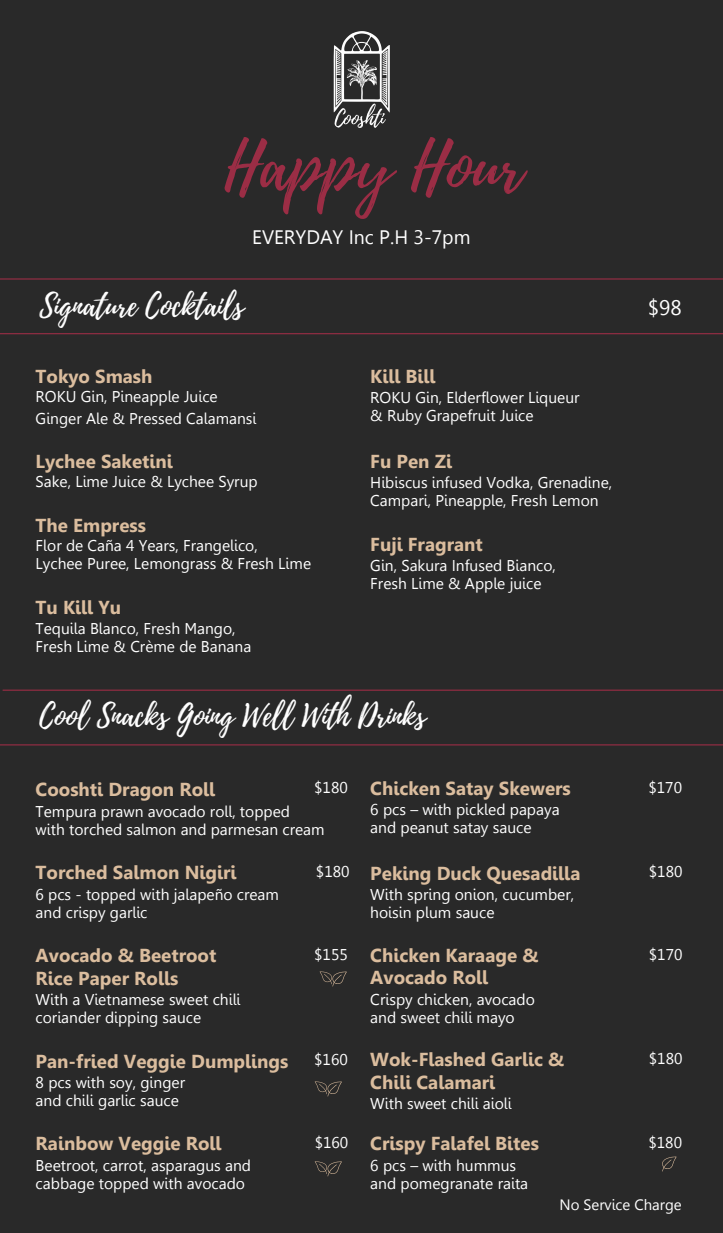
<style>
.page{position:relative;width:723px;height:1233px;background:#292929}
.page>*{position:absolute;margin:0;border:0;box-sizing:border-box;transform-origin:0 0}
.t1{font:67.5px "Playlist Script";color:#9b2d45}
.t2{font:30px "Playlist Script";color:#fff}
.t3{font:21px "Gisha";color:#fff}
.t4{font:19.5px "Gisha";color:#fff}
.t5{font:700 18.75px/22.5px "Gisha";color:#dbbd9e}
.t6{font:15.6px/18px "Gisha";color:#fff}
.t7{font:15px "Gisha";color:#fff}
</style>
<div class="page">
<svg style="left:662px;top:1156px;width:14px;height:15px"></svg>
<hr style="left:0;top:278px;width:723px;height:2px;background:#9b2d45">
<hr style="left:0;top:333px;width:723px;height:1px;background:#9b2d45">
<svg style="left:315px;top:1081px;width:27px;height:15px"></svg>
<svg style="left:315px;top:1161px;width:27px;height:15px"></svg>
<hr style="left:3px;top:690px;width:720px;height:1px;background:#9b2d45">
<hr style="left:0;top:744px;width:723px;height:1px;background:#9b2d45">
<svg style="left:320px;top:971px;width:27px;height:15px"></svg>
<img style="left:333px;top:31px;width:57px;height:97px">
<p class="t1" style="left:225px;top:118px;width:300px">Happy Hour</p>
<p class="t4" style="left:252px;top:225px;width:220px">EVERYDAY Inc P.H 3-7pm</p>
<h3 class="t2" style="left:40px;top:285px;width:206px">Signature Cocktails</h3>
<h4 class="t5" style="left:36px;top:365px;width:118px">Tokyo Smash</h4>
<p class="t6" style="left:36px;top:388px;width:183px">ROKU Gin, Pineapple Juice</p>
<h4 class="t6" style="left:36px;top:409px;width:222px">Ginger Ale &amp; Pressed Calamansi</h4>
<h4 class="t5" style="left:370px;top:365px;width:67px">Kill Bill</h4>
<p class="t6" style="left:370px;top:389px;width:211px">ROKU Gin, Elderflower Liqueur</p>
<p class="t6" style="left:370px;top:407px;width:165px">&amp; Ruby Grapefruit Juice</p>
<p class="t5" style="left:36px;top:450px;width:139px">Lychee Saketini</p>
<h2 class="t5" style="left:370px;top:450px;width:83px">Fu Pen Zi</h2>
<p class="t6" style="left:370px;top:473px;width:243px">Hibiscus infused Vodka, Grenadine,<br>Campari, Pineapple, Fresh Lemon</p>
<p class="t6" style="left:36px;top:473px;width:224px">Sake, Lime Juice &amp; Lychee Syrup</p>
<h4 class="t5" style="left:36px;top:514px;width:112px">The Empress</h4>
<p class="t6" style="left:36px;top:537px;width:224px">Flor de Caña 4 Years, Frangelico,</p>
<p class="t6" style="left:36px;top:555px;width:277px">Lychee Puree, Lemongrass &amp; Fresh Lime</p>
<p class="t5" style="left:36px;top:596px;width:87px">Tu Kill Yu</p>
<p class="t6" style="left:36px;top:619px;width:201px">Tequila Blanco, Fresh Mango,</p>
<h4 class="t6" style="left:36px;top:637px;width:217px">Fresh Lime &amp; Crème de Banana</h4>
<p class="t5" style="left:370px;top:533px;width:114px">Fuji Fragrant</p>
<p class="t6" style="left:370px;top:556px;width:187px">Gin, Sakura Infused Bianco,</p>
<p class="t6" style="left:370px;top:574px;width:173px">Fresh Lime &amp; Apple juice</p>
<p class="t2" style="left:40px;top:694px;width:388px">Cool Snacks Going Well With Drinks</p>
<p class="t6" style="left:314px;top:779px;width:35px">$180</p>
<p class="t5" style="left:36px;top:779px;width:181px">Cooshti Dragon Roll</p>
<p class="t6" style="left:36px;top:802px;width:256px">Tempura prawn avocado roll, topped</p>
<p class="t6" style="left:36px;top:820px;width:290px">with torched salmon and parmesan cream</p>
<p class="t5" style="left:36px;top:862px;width:202px">Torched Salmon Nigiri</p>
<p class="t6" style="left:36px;top:885px;width:245px">6 pcs - topped with jalapeño cream</p>
<p class="t6" style="left:36px;top:903px;width:113px">and crispy garlic</p>
<p class="t5" style="left:36px;top:945px;width:182px">Avocado &amp; Beetroot</p>
<p class="t5" style="left:36px;top:967px;width:144px">Rice Paper Rolls</p>
<p class="t6" style="left:36px;top:991px;width:206px">With a Vietnamese sweet chili</p>
<p class="t6" style="left:36px;top:1009px;width:167px">coriander dipping sauce</p>
<p class="t5" style="left:36px;top:1050px;width:254px">Pan-fried Veggie Dumplings</p>
<p class="t6" style="left:36px;top:1073px;width:151px">8 pcs with soy, ginger and chili garlic sauce</p>
<p class="t5" style="left:36px;top:1133px;width:187px">Rainbow Veggie Roll</p>
<h4 class="t6" style="left:36px;top:1156px;width:217px">Beetroot, carrot, asparagus and</h4>
<p class="t6" style="left:36px;top:1174px;width:211px">cabbage topped with avocado</p>
<p class="t6" style="left:316px;top:863px;width:35px">$180</p>
<p class="t6" style="left:314px;top:946px;width:35px">$155</p>
<p class="t6" style="left:314px;top:1051px;width:35px">$160</p>
<p class="t6" style="left:315px;top:1134px;width:35px">$160</p>
<p class="t5" style="left:370px;top:777px;width:202px">Chicken Satay Skewers</p>
<p class="t6" style="left:370px;top:801px;width:191px">6 pcs – with pickled papaya and peanut satay sauce</p>
<p class="t5" style="left:370px;top:862px;width:212px">Peking Duck Quesadilla</p>
<p class="t6" style="left:370px;top:886px;width:205px">With spring onion, cucumber,</p>
<p class="t6" style="left:370px;top:904px;width:126px">hoisin plum sauce</p>
<p class="t5" style="left:370px;top:944px;width:170px">Chicken Karaage &amp;</p>
<h5 class="t5" style="left:370px;top:967px;width:119px">Avocado Roll</h5>
<p class="t6" style="left:370px;top:990px;width:166px">Crispy chicken, avocado</p>
<p class="t6" style="left:370px;top:1008px;width:146px">and sweet chili mayo</p>
<h5 class="t5" style="left:370px;top:1049px;width:195px">Wok-Flashed Garlic &amp;<br>Chili Calamari</h5>
<h5 class="t6" style="left:370px;top:1095px;width:143px">With sweet chili aioli</h5>
<p class="t5" style="left:370px;top:1133px;width:170px">Crispy Falafel Bites</p>
<h1 class="t6" style="left:370px;top:1156px;width:147px">6 pcs – with hummus</h1>
<h3 class="t6" style="left:370px;top:1174px;width:159px">and pomegranate raita</h3>
<h5 class="t3" style="left:648px;top:295px;width:35px">$98</h5>
<p class="t6" style="left:648px;top:779px;width:35px">$170</p>
<p class="t6" style="left:649px;top:863px;width:35px">$180</p>
<p class="t6" style="left:649px;top:945px;width:35px">$170</p>
<p class="t6" style="left:649px;top:1050px;width:35px">$180</p>
<p class="t6" style="left:648px;top:1134px;width:35px">$180</p>
<h2 class="t7" style="left:559px;top:1196px;width:124px">No Service Charge</h2>
</div>
